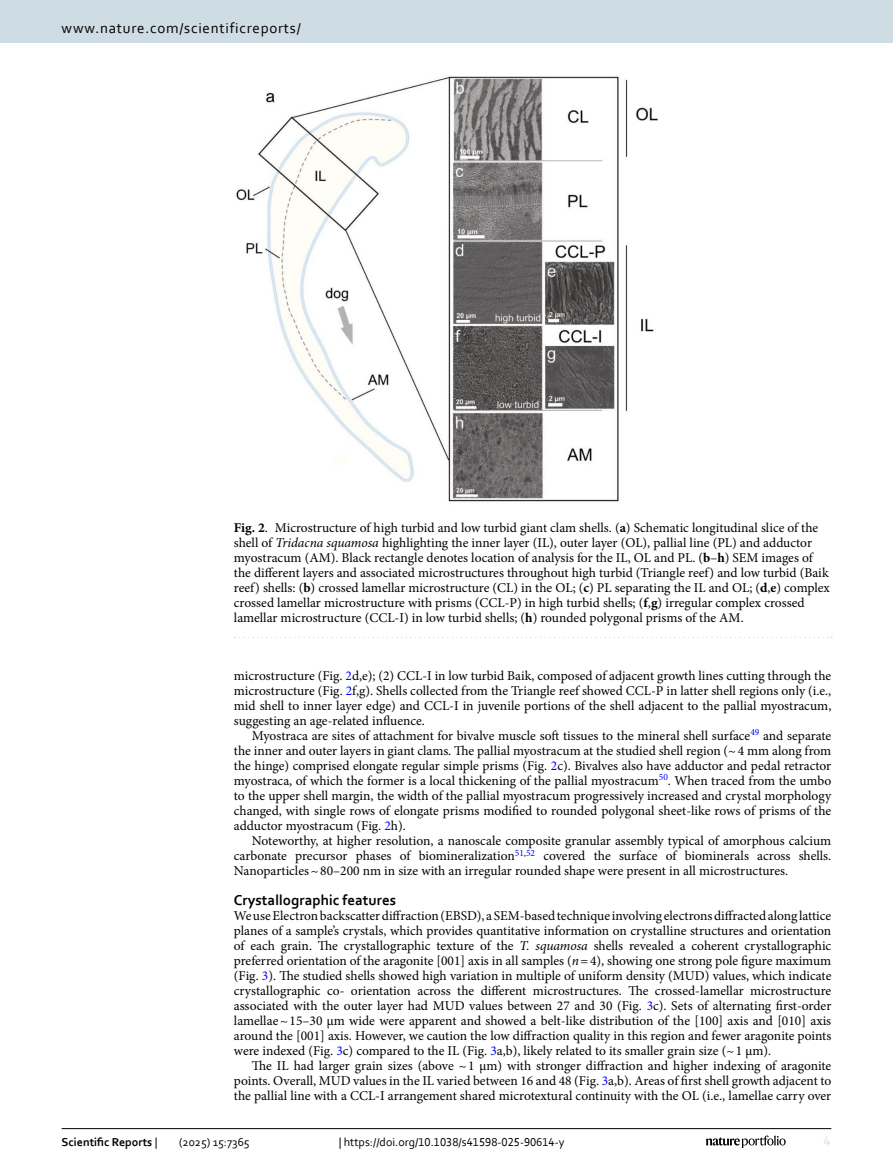
<style>
.page{position:relative;width:893px;height:1174px;background:#fff}
.page>*{position:absolute;margin:0;border:0;box-sizing:border-box;transform-origin:0 0}
.t1{font:15px "Corbel";letter-spacing:.05em;color:#000}
.Head_2{font:700 15px "Corbel";color:#000}
.t2{font:15px "Corbel";color:#d9e4eb}
.Body_Text_Indent{font:13.5px/15px "Minion Pro";color:#000;text-align:justify}
.Body_Text{font:13.5px/15px "Minion Pro";color:#000;text-align:justify}
.Figure_Caption{font:13.5px/15px "Minion Pro";color:#000}
.t3{font:12px "Corbel";color:#000}
.t4{font:700 12px "Corbel";color:#000}
.s1{font-weight:700}
.s2{font-style:italic}
.s3{color:#00f}
.s4{font-weight:400}
</style>
<div class="page">
<img style="left:236px;top:76px;width:422px;height:426px">
<svg style="left:235px;top:636px;width:597px;height:2px"></svg>
<hr style="left:62px;top:1128px;width:769px;height:1px;background:#000">
<svg style="left:706px;top:1135px;width:80px;height:12px"></svg>
<div style="left:0;top:0;width:893px;height:43px;background:#cedde4"></div>
<p class="t1" style="left:62px;top:18px;width:241px">www.nature.com/scientificreports/</p>
<p class="Figure_Caption" style="left:234px;top:520px;width:598px"><span class="s1">Fig. 2</span>. Microstructure of high turbid and low turbid giant clam shells. (<span class="s1">a</span>) Schematic longitudinal slice of the shell of <span class="s2">Tridacna squamosa</span> highlighting the inner layer (IL), outer layer (OL), pallial line (PL) and adductor myostracum (AM). Black rectangle denotes location of analysis for the IL, OL and PL. (<span class="s1">b</span>–<span class="s1">h</span>) SEM images of the different layers and associated microstructures throughout high turbid (Triangle reef) and low turbid (Baik reef) shells: (<span class="s1">b</span>) crossed lamellar microstructure (CL) in the OL; (<span class="s1">c</span>) PL separating the IL and OL; (<span class="s1">d</span>,<span class="s1">e</span>) complex crossed lamellar microstructure with prisms (CCL-P) in high turbid shells; (<span class="s1">f</span>,<span class="s1">g</span>) irregular complex crossed lamellar microstructure (CCL-I) in low turbid shells; (<span class="s1">h</span>) rounded polygonal prisms of the AM.</p>
<p class="Body_Text_Indent" style="left:234px;top:668px;width:599px">microstructure (Fig. <span class="s3">2</span>d,e); (2) CCL-I in low turbid Baik, composed of adjacent growth lines cutting through the microstructure (Fig. <span class="s3">2</span>f,g). Shells collected from the Triangle reef showed CCL-P in latter shell regions only (i.e., mid shell to inner layer edge) and CCL-I in juvenile portions of the shell adjacent to the pallial myostracum, suggesting an age-related influence.</p>
<p class="Body_Text_Indent" style="left:234px;top:728px;width:599px;text-indent:18px">Myostraca are sites of attachment for bivalve muscle soft tissues to the mineral shell surface<sup>49</sup> and separate the inner and outer layers in giant clams. The pallial myostracum at the studied shell region (~4 mm along from the hinge) comprised elongate regular simple prisms (Fig. <span class="s3">2</span>c). Bivalves also have adductor and pedal retractor myostraca, of which the former is a local thickening of the pallial myostracum<sup>50</sup>. When traced from the umbo to the upper shell margin, the width of the pallial myostracum progressively increased and crystal morphology changed, with single rows of elongate prisms modified to rounded polygonal sheet-like rows of prisms of the adductor myostracum (Fig. <span class="s3">2</span>h).</p>
<p class="Body_Text_Indent" style="left:234px;top:833px;width:599px;text-indent:18px">Noteworthy, at higher resolution, a nanoscale composite granular assembly typical of amorphous calcium carbonate precursor phases of biomineralization<sup>51</sup><sup>,</sup><sup>52</sup> covered the surface of biominerals across shells.<br>Nanoparticles~80–200 nm in size with an irregular rounded shape were present in all microstructures.</p>
<p class="Head_2" style="left:234px;top:891px;width:164px">Crystallographic features</p>
<p class="Body_Text" style="left:234px;top:908px;width:599px">We use Electron backscatter diffraction (EBSD), a SEM-based technique involving electrons diffracted along lattice planes of a sample’s crystals, which provides quantitative information on crystalline structures and orientation of each grain. The crystallographic texture of the <span class="s2">T. squamosa</span> shells revealed a coherent crystallographic preferred orientation of the aragonite [001] axis in all samples (<span class="s2">n</span>=4), showing one strong pole figure maximum (Fig. <span class="s3">3</span>). The studied shells showed high variation in multiple of uniform density (MUD) values, which indicate crystallographic co- orientation across the different microstructures. The crossed-lamellar microstructure associated with the outer layer had MUD values between 27 and 30 (Fig. <span class="s3">3</span>c). Sets of alternating first-order lamellae~15–30 μm wide were apparent and showed a belt-like distribution of the [100] axis and [010] axis around the [001] axis. However, we caution the low diffraction quality in this region and fewer aragonite points were indexed (Fig. <span class="s3">3</span>c) compared to the IL (Fig. <span class="s3">3</span>a,b), likely related to its smaller grain size (~1 μm).</p>
<p class="Body_Text_Indent" style="left:234px;top:1058px;width:599px;text-indent:18px">The IL had larger grain sizes (above ~1 μm) with stronger diffraction and higher indexing of aragonite points. Overall, MUD values in the IL varied between 16 and 48 (Fig. <span class="s3">3</span>a,b). Areas of first shell growth adjacent to the pallial line with a CCL-I arrangement shared microtextural continuity with the OL (i.e., lamellae carry over</p>
<p class="t4" style="left:62px;top:1134px;width:97px">Scientific Reports <span class="s4">|</span></p>
<p class="t3" style="left:179px;top:1134px;width:72px">(2025) 15:7365</p>
<p class="t3" style="left:339px;top:1134px;width:227px">| https://doi.org/10.1038/s41598-025-90614-y</p>
<p class="t2" style="left:824px;top:1132px;width:9px">4</p>
</div>
